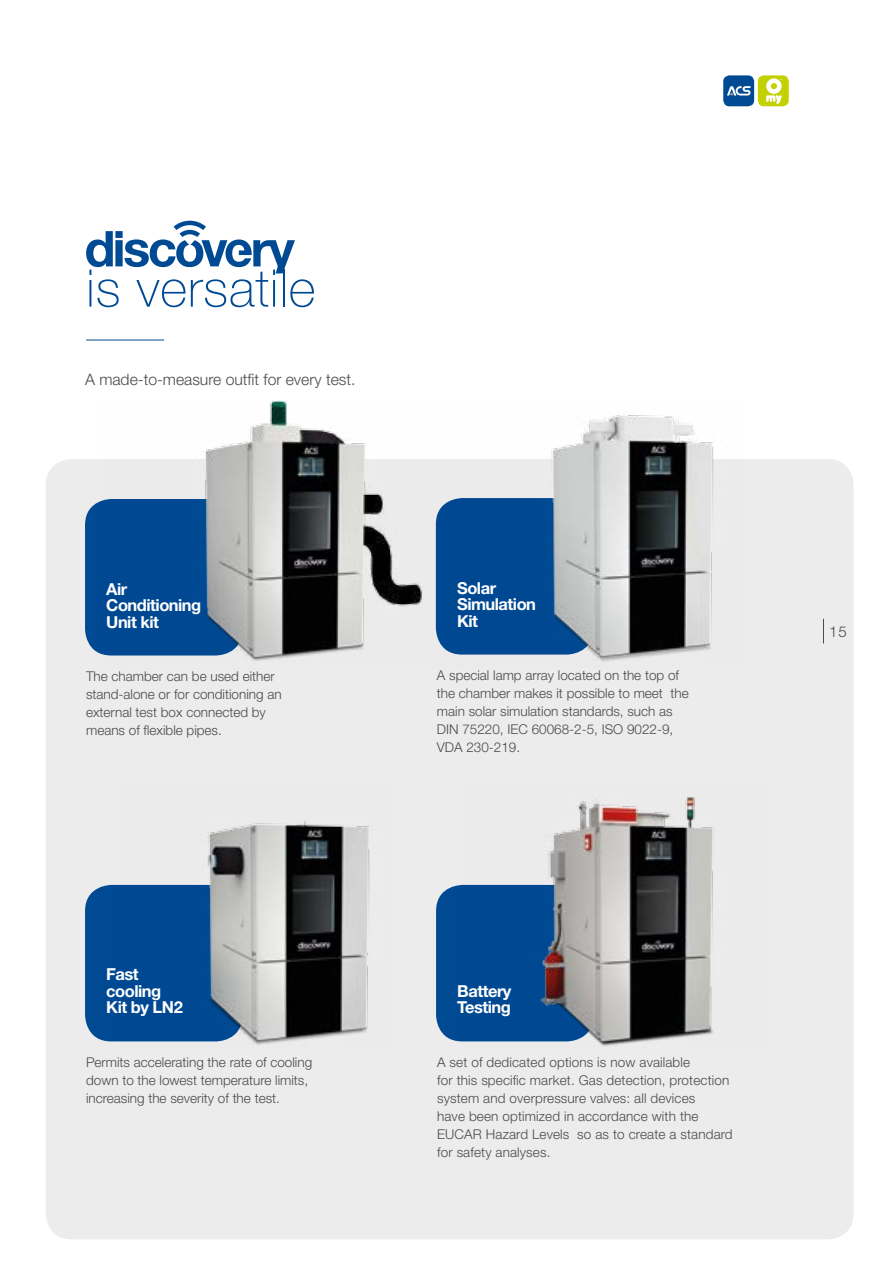
<style>
.page{position:relative;width:893px;height:1263px;background:#fff}
.page>*{position:absolute;margin:0;border:0;box-sizing:border-box;transform-origin:0 0}
.t1{font:100 51.75px "Helvetica Neue LT Std";letter-spacing:.015em;color:#004a93}
.t2{font:700 16.5px/16.5px "Helvetica Neue LT Std";letter-spacing:-.03em;color:#fff}
.t3{font:300 15.75px "Helvetica Neue LT Std";color:#4a4a49}
.t4{font:300 15px "Helvetica Neue LT Std";color:#4a4a49}
.t5{font:300 13.5px/18px "Helvetica Neue LT Std";color:#4a4a49}
</style>
<div class="page">
<div style="left:46px;top:459px;width:808px;height:780px;background:#edeced;border-radius:26px"></div>
<svg style="left:86px;top:221px;width:209px;height:52px"></svg>
<hr style="left:86px;top:340px;width:78px;height:1px;background:#004a93">
<img style="left:101px;top:400px;width:613px;height:262px">
<div style="left:85px;top:885px;width:157px;height:156px;background:#004a93;border-radius:26px"></div>
<img style="left:117px;top:820px;width:253px;height:225px">
<svg style="left:85px;top:499px;width:157px;height:156px;background:#215c97"></svg>
<div style="left:436px;top:885px;width:157px;height:156px;background:#004a93;border-radius:26px"></div>
<img style="left:461px;top:797px;width:253px;height:249px">
<svg style="left:823px;top:619px;width:1px;height:24px"></svg>
<div style="left:758px;top:75px;width:31px;height:31px;background:#c2d100;border-radius:6px"></div>
<svg style="left:766px;top:78px;width:16px;height:26px"></svg>
<div style="left:723px;top:75px;width:31px;height:31px;background:#004a93;border-radius:6px"></div>
<svg style="left:727px;top:86px;width:23px;height:10px"></svg>
<h1 class="t1" style="left:86px;top:259px;width:231px">is versatile</h1>
<p class="t3" style="left:85px;top:369px;width:272px">A made-to-measure outfit for every test.</p>
<p class="t2" style="left:106px;top:580px;width:97px">Air<br>Conditioning<br>Unit kit</p>
<p class="t5" style="left:86px;top:667px;width:197px">The chamber can be used either stand-alone or for conditioning an external test box connected by means of flexible pipes.</p>
<p class="t2" style="left:457px;top:579px;width:80px">Solar<br>Simulation<br>Kit</p>
<p class="t5" style="left:437px;top:666px;width:253px">A special lamp array located on the top of the chamber makes it possible to meet the main solar simulation standards, such as DIN 75220, IEC 60068-2-5, ISO 9022-9, VDA 230-219.</p>
<p class="t2" style="left:106px;top:966px;width:78px">Fast cooling<br>Kit by LN2</p>
<p class="t5" style="left:86px;top:1052px;width:228px">Permits accelerating the rate of cooling down to the lowest temperature limits, increasing the severity of the test.</p>
<p class="t2" style="left:457px;top:982px;width:56px">Battery<br>Testing</p>
<p class="t5" style="left:437px;top:1052px;width:297px">A set of dedicated options is now available<br>for this specific market. Gas detection, protection system and overpressure valves: all devices<br>have been optimized in accordance with the EUCAR Hazard Levels so as to create a standard for safety analyses.</p>
<p class="t4" style="left:829px;top:623px;width:19px">15</p>
</div>
